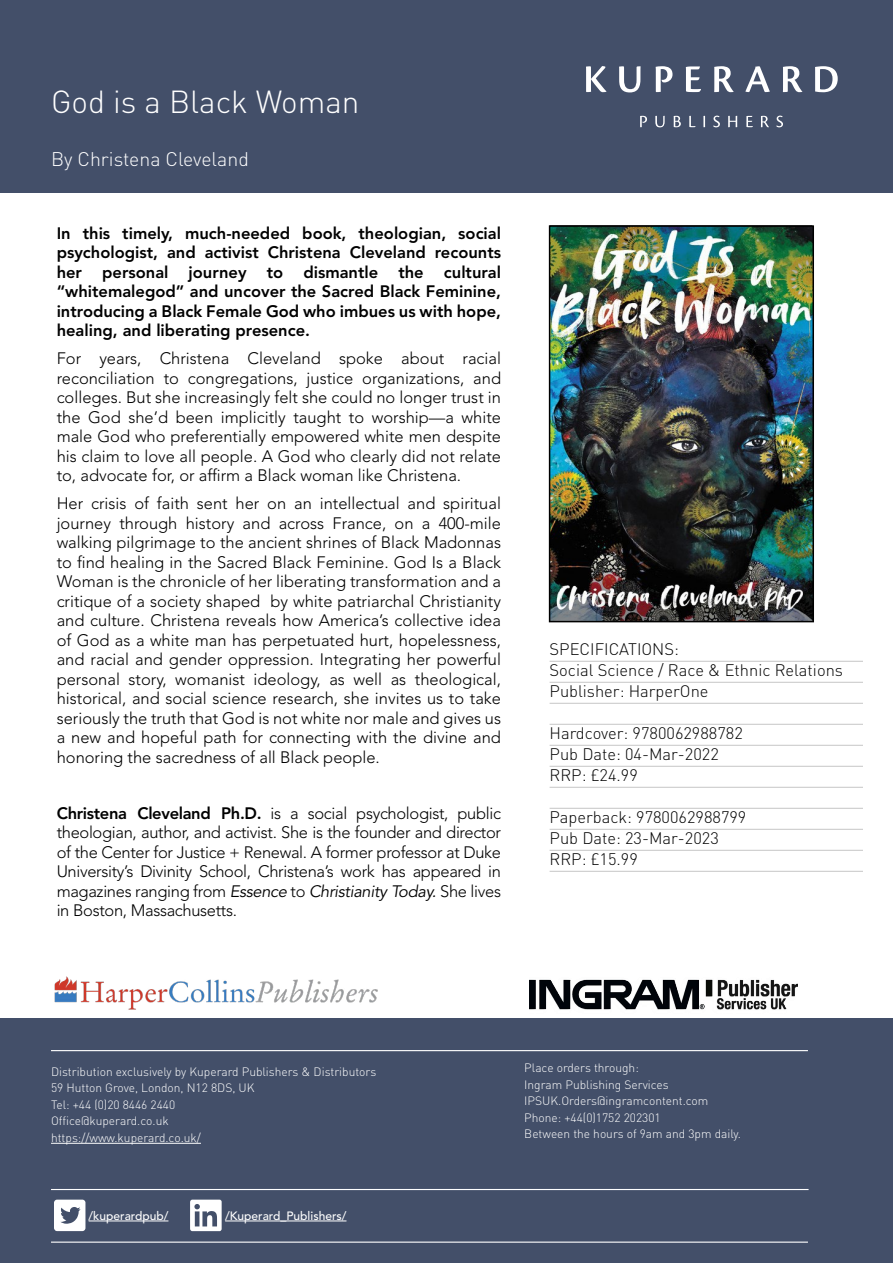
<style>
.page{position:relative;width:893px;height:1263px;background:#fff}
.page>*{position:absolute;margin:0;border:0;box-sizing:border-box;transform-origin:0 0}
.t1{font:300 31.5px "DIN";color:#fff}
.t2{font:300 24px "DIN";color:#fff}
.t3{font:300 19.5px "DIN";color:#fff}
.t4{font:300 16.5px/19.5px "Avenir LT Std";color:#000;text-align:justify}
.t5{font:800 16.5px/19.5px "Avenir LT Std";color:#000;text-align:justify}
.t6{font:300 16.5px/21px "DIN";color:#000}
.t7{font:300 12px/16.5px "DIN";color:#fff}
.t8{font:500 12px "Avenir LT Std";color:#fff}
.s1{font-size:21px}
.s2{font-weight:800}
.s3{font-weight:400;font-style:italic}
</style>
<div class="page">
<img style="left:529px;top:979px;width:268px;height:31px">
<img style="left:54px;top:976px;width:323px;height:34px">
<hr style="left:550px;top:661px;width:313px;height:1px;background:#c6c6c6">
<hr style="left:550px;top:682px;width:313px;height:1px;background:#c6c6c6">
<hr style="left:550px;top:703px;width:313px;height:1px;background:#c6c6c6">
<hr style="left:550px;top:724px;width:313px;height:1px;background:#c6c6c6">
<hr style="left:550px;top:745px;width:313px;height:1px;background:#c6c6c6">
<hr style="left:550px;top:766px;width:313px;height:1px;background:#c6c6c6">
<hr style="left:550px;top:787px;width:313px;height:1px;background:#c6c6c6">
<hr style="left:550px;top:808px;width:313px;height:1px;background:#c6c6c6">
<hr style="left:550px;top:829px;width:313px;height:1px;background:#c6c6c6">
<hr style="left:550px;top:850px;width:313px;height:1px;background:#c6c6c6">
<hr style="left:550px;top:871px;width:313px;height:1px;background:#c6c6c6">
<div style="left:1px;top:1px;width:891px;height:192px;background:#434f69"></div>
<div style="left:1px;top:1019px;width:891px;height:244px;background:#434f69"></div>
<hr style="left:51px;top:1143px;width:150px;height:1px;background:#fff">
<svg style="left:54px;top:1199px;width:31px;height:32px"></svg>
<hr style="left:89px;top:1221px;width:79px;height:1px;background:#fff">
<hr style="left:225px;top:1221px;width:121px;height:1px;background:#fff">
<hr style="left:51px;top:1050px;width:757px;height:1px;background:#fff">
<hr style="left:51px;top:1189px;width:758px;height:1px;background:#fff">
<hr style="left:51px;top:1241px;width:757px;height:2px;background:#fff">
<svg style="left:190px;top:1199px;width:32px;height:32px"></svg>
<svg style="left:640px;top:116px;width:143px;height:11px"></svg>
<svg style="left:586px;top:66px;width:252px;height:26px"></svg>
<img style="left:552px;top:228px;width:259px;height:391px">
<div style="left:549px;top:225px;width:265px;height:397px;border:2px solid #000"></div>
<h1 class="t1" style="left:51px;top:82px;width:310px">God is a Black Woman</h1>
<p class="t3" style="left:51px;top:147px;width:199px">By Christena Cleveland</p>
<h2 class="t2" style="left:47px;top:95px;width:172px"><span class="s1">&lt;&lt;</span>subtitle&gt;&gt;</h2>
<p class="t5" style="left:57px;top:223px;width:446px">In this timely, much-needed book, theologian, social psychologist, and activist Christena Cleveland recounts her personal journey to dismantle the cultural “whitemalegod” and uncover the Sacred Black Feminine, introducing a Black Female God who imbues us with hope, healing, and liberating presence.</p>
<p class="t4" style="left:57px;top:349px;width:446px">For years, Christena Cleveland spoke about racial reconciliation to congregations, justice organizations, and colleges. But she increasingly felt she could no longer trust in the God she’d been implicitly taught to worship—a white male God who preferentially empowered white men despite his claim to love all people. A God who clearly did not relate to, advocate for, or affirm a Black woman like Christena.</p>
<p class="t4" style="left:57px;top:494px;width:446px">Her crisis of faith sent her on an intellectual and spiritual journey through history and across France, on a 400-mile walking pilgrimage to the ancient shrines of Black Madonnas to find healing in the Sacred Black Feminine. God Is a Black Woman is the chronicle of her liberating transformation and a critique of a society shaped by white patriarchal Christianity and culture. Christena reveals how America’s collective idea of God as a white man has perpetuated hurt, hopelessness, and racial and gender oppression. Integrating her powerful personal story, womanist ideology, as well as theological, historical, and social science research, she invites us to take seriously the truth that God is not white nor male and gives us a new and hopeful path for connecting with the divine and honoring the sacredness of all Black people.</p>
<p class="t4" style="left:57px;top:803px;width:446px"><span class="s2">Christena Cleveland Ph.D.</span> is a social psychologist, public theologian, author, and activist. She is the founder and director of the Center for Justice + Renewal. A former professor at Duke University’s Divinity School, Christena’s work has appeared in magazines ranging from <span class="s3">Essence</span> to <span class="s3">Christianity Today.</span> She lives in Boston, Massachusetts.</p>
<p class="t6" style="left:550px;top:638px;width:295px">SPECIFICATIONS:<br>Social Science / Race &amp; Ethnic Relations<br>Publisher: HarperOne</p>
<p class="t6" style="left:550px;top:722px;width:195px">Hardcover: 9780062988782<br>Pub Date: 04-Mar-2022<br>RRP: £24.99</p>
<p class="t6" style="left:550px;top:806px;width:198px">Paperback: 9780062988799<br>Pub Date: 23-Mar-2023<br>RRP: £15.99</p>
<p class="t7" style="left:51px;top:1063px;width:327px">Distribution exclusively by Kuperard Publishers &amp; Distributors 59 Hutton Grove, London, N12 8DS, UK<br>Tel: +44 (0)20 8446 2440<br>Office@kuperard.co.uk<br>https://www.kuperard.co.uk/</p>
<p class="t7" style="left:524px;top:1059px;width:218px">Place orders through:<br>Ingram Publishing Services<br>IPSUK.Orders@ingramcontent.com<br>Phone: +44(0)1752 202301<br>Between the hours of 9am and 3pm daily.</p>
<p class="t8" style="left:89px;top:1209px;width:81px">/kuperardpub/</p>
<p class="t8" style="left:225px;top:1209px;width:123px">/Kuperard_Publishers/</p>
</div>
